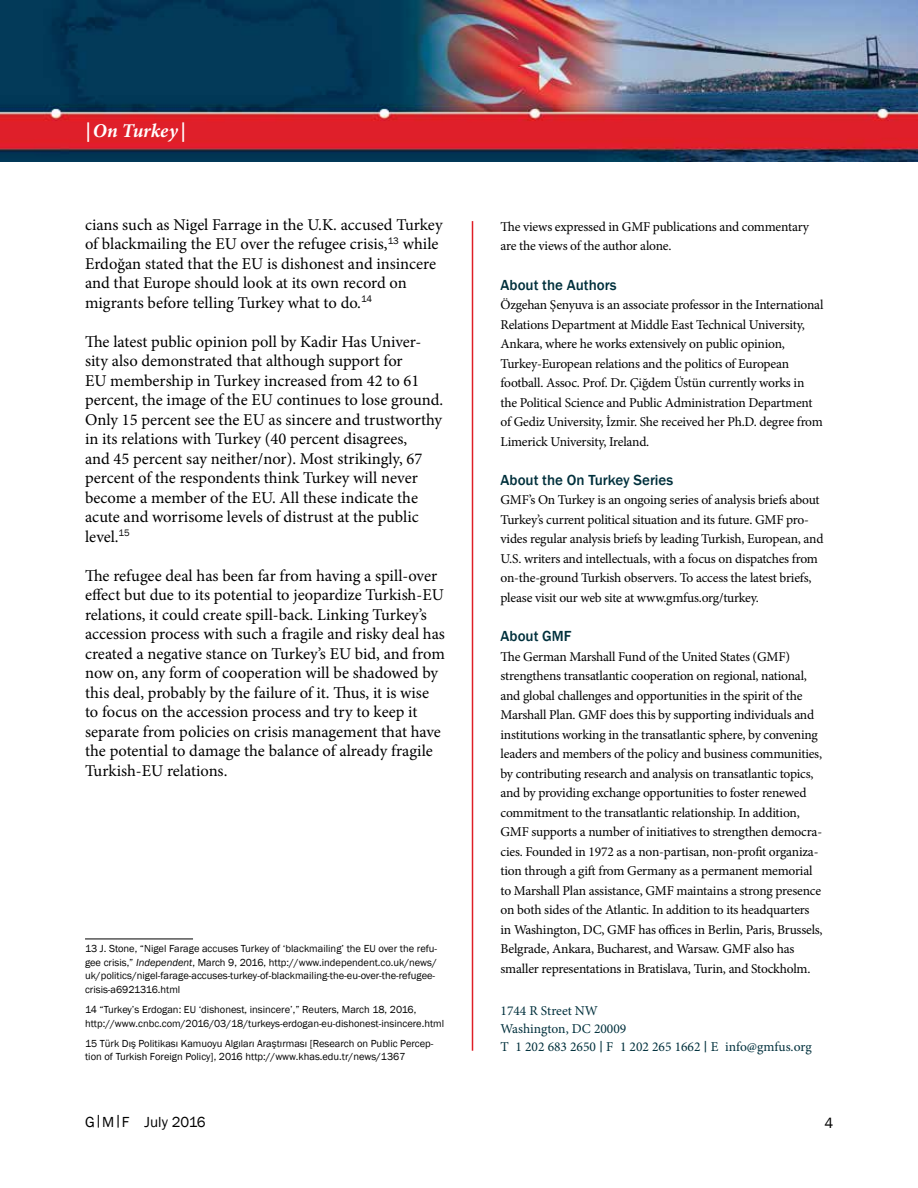
<style>
.page{position:relative;width:918px;height:1188px;background:#fff}
.page>*{position:absolute;margin:0;border:0;box-sizing:border-box;transform-origin:0 0}
.t1{font:italic 700 19.5px "Minion Pro";color:#fff}
.t2{font:16.5px/19.5px "Minion Pro";color:#000}
.t3{font:500 15px "Franklin Gothic";color:#00303c}
.t4{font:15px "Franklin Gothic";color:#000}
.t5{font:13.5px/19.5px "Minion Pro";letter-spacing:-.015em;color:#000}
.t6{font:13.5px/18px "Minion Pro";color:#00303c}
.t7{font:10.5px/13.5px "Franklin Gothic";color:#000}
.s1{font-style:italic}
.s2{font-family:"Franklin Gothic"}
</style>
<div class="page">
<img style="left:0;top:0;width:918px;height:162px">
<hr style="left:472px;top:221px;width:1px;height:830px;background:#df1e26">
<hr style="left:85px;top:939px;width:108px;height:1px;background:#000">
<h1 class="t1" style="left:85px;top:117px;width:102px">|On Turkey |</h1>
<p class="t2" style="left:85px;top:215px;width:359px">cians such as Nigel Farrage in the U.K. accused Turkey of blackmailing the EU over the refugee crisis,<sup>13</sup> while Erdoğan stated that the EU is dishonest and insincere and that Europe should look at its own record on migrants before telling Turkey what to do.<sup>14</sup></p>
<p class="t2" style="left:85px;top:332px;width:360px">The latest public opinion poll by Kadir Has Univer&shy;sity also demonstrated that although support for<br>EU membership in Turkey increased from 42 to 61 percent, the image of the EU continues to lose ground.<br>Only 15 percent see the EU as sincere and trustworthy in its relations with Turkey (40 percent disagrees,<br>and 45 percent say neither/nor). Most strikingly, 67 percent of the respondents think Turkey will never become a member of the EU. All these indicate the acute and worrisome levels of distrust at the public level.<sup>15</sup></p>
<p class="t2" style="left:85px;top:566px;width:361px">The refugee deal has been far from having a spill-over effect but due to its potential to jeopardize Turkish-EU relations, it could create spill-back. Linking Turkey’s accession process with such a fragile and risky deal has created a negative stance on Turkey’s EU bid, and from now on, any form of cooperation will be shadowed by this deal, probably by the failure of it. Thus, it is wise to focus on the accession process and try to keep it separate from policies on crisis management that have the potential to damage the balance of already fragile Turkish-EU relations.</p>
<p class="t7" style="left:85px;top:942px;width:354px">13 J. Stone, “Nigel Farage accuses Turkey of ‘blackmailing’ the EU over the refu&shy;gee crisis,” <span class="s1">Independent</span>, March 9, 2016, http://www.independent.co.uk/news/ uk/politics/nigel-farage-accuses-turkey-of-blackmailing-the-eu-over-the-refugee&shy;crisis-a6921316.html</p>
<p class="t7" style="left:85px;top:1003px;width:361px">14 “Turkey’s Erdogan: EU ‘dishonest, insincere’,” Reuters, March 18, 2016, http://www.cnbc.com/2016/03/18/turkeys-erdogan-eu-dishonest-insincere.html</p>
<p class="t7" style="left:85px;top:1037px;width:350px">15 Türk Dış Politikası Kamuoyu Algıları Araştırması [Research on Public Percep&shy;tion of Turkish Foreign Policy], 2016 http://www.khas.edu.tr/news/1367</p>
<p class="t5" style="left:501px;top:217px;width:310px">The views expressed in GMF publications and commentary are the views of the author alone.</p>
<p class="t3" style="left:501px;top:275px;width:118px">About the Authors</p>
<p class="t5" style="left:501px;top:295px;width:324px">Özgehan Şenyuva is an associate professor in the International Relations Department at Middle East Technical University, Ankara, where he works extensively on public opinion, Turkey-European relations and the politics of European football. Assoc. Prof. Dr. Çiğdem Üstün currently works in the Political Science and Public Administration Department of Gediz University, İzmir. She received her Ph.D. degree from Limerick University, Ireland.</p>
<p class="t3" style="left:501px;top:471px;width:174px">About the On Turkey Series</p>
<p class="t5" style="left:501px;top:490px;width:324px">GMF’s On Turkey is an ongoing series of analysis briefs about Turkey’s current political situation and its future. GMF pro&shy;vides regular analysis briefs by leading Turkish, European, and U.S. writers and intellectuals, with a focus on dispatches from on-the-ground Turkish observers. To access the latest briefs, please visit our web site at www.gmfus.org/turkey.</p>
<p class="t3" style="left:501px;top:627px;width:73px">About GMF</p>
<p class="t5" style="left:501px;top:647px;width:324px">The German Marshall Fund of the United States (GMF) strengthens transatlantic cooperation on regional, national, and global challenges and opportunities in the spirit of the Marshall Plan. GMF does this by supporting individuals and institutions working in the transatlantic sphere, by convening leaders and members of the policy and business communities, by contributing research and analysis on transatlantic topics, and by providing exchange opportunities to foster renewed commitment to the transatlantic relationship. In addition, GMF supports a number of initiatives to strengthen democra&shy;cies. Founded in 1972 as a non-partisan, non-profit organiza&shy;tion through a gift from Germany as a permanent memorial to Marshall Plan assistance, GMF maintains a strong presence on both sides of the Atlantic. In addition to its headquarters in Washington, DC, GMF has offices in Berlin, Paris, Brussels, Belgrade, Ankara, Bucharest, and Warsaw. GMF also has smaller representations in Bratislava, Turin, and Stockholm.</p>
<p class="t6" style="left:501px;top:1002px;width:313px">1744 R Street NW<br>Washington, DC 20009<br>T 1 202 683 2650<span class="s2">|</span>F 1 202 265 1662<span class="s2">|</span>E info@gmfus.org</p>
<p class="t4" style="left:85px;top:1112px;width:122px">G|M|F July 2016</p>
<p class="t4" style="left:825px;top:1113px;width:10px">4</p>
</div>
